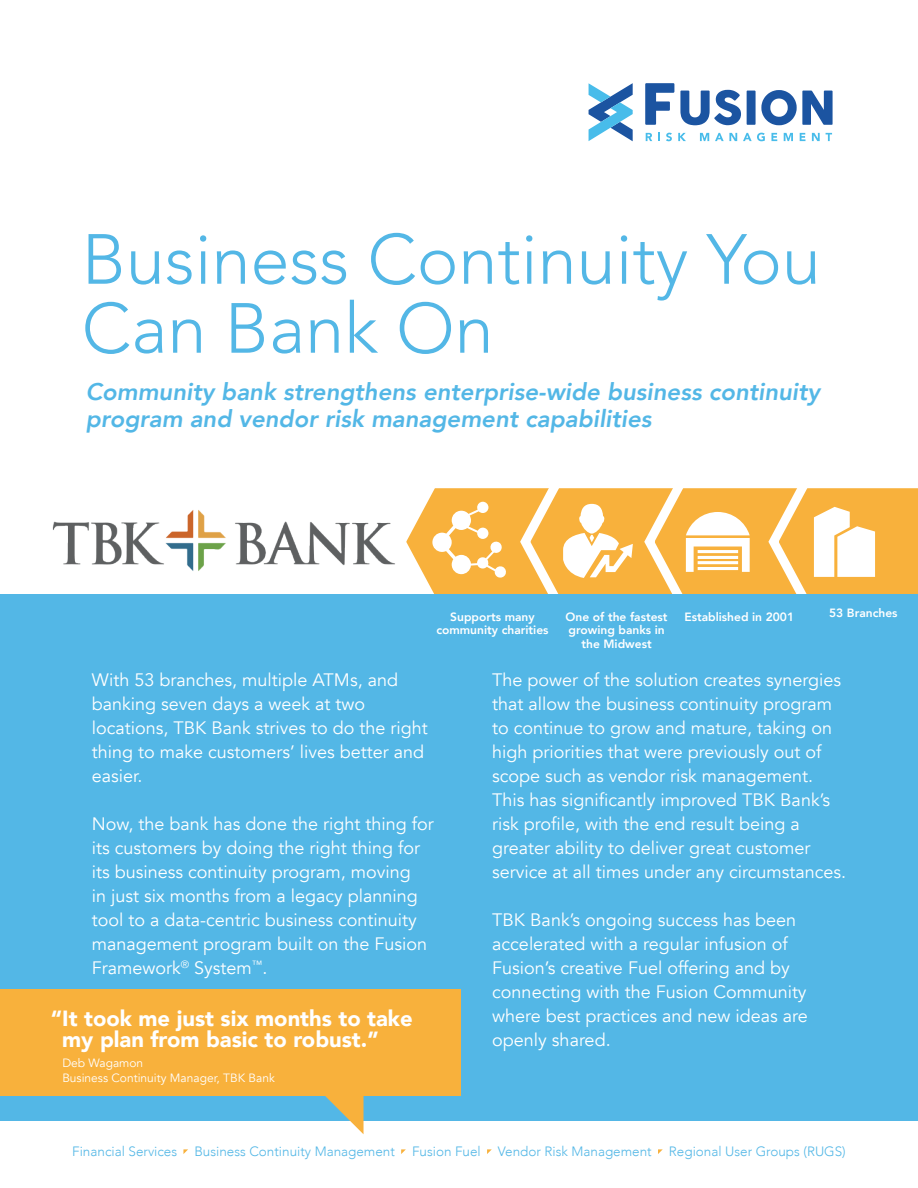
<style>
.page{position:relative;width:918px;height:1188px;background:#fff}
.page>*{position:absolute;margin:0;border:0;box-sizing:border-box;transform-origin:0 0}
.t1{font:300 70.05px/69px "Avenir";color:#53b7e6}
.t2{font:italic 800 24px/27px "Avenir";color:#53b7e6}
.t3{font:900 21.9px/21px "Avenir";color:#fff}
.t4{font:18px/24px "Avenir";color:#fff}
.t5{font:300 13.5px "Avenir";color:#53b7e6}
.t6{font:800 12px/13.5px "Avenir";color:#fff;text-align:center}
.t7{font:12px/15px "Avenir";color:#fff}
</style>
<div class="page">
<div style="left:507px;top:488px;width:411px;height:106px;background:#f8b13c"></div>
<svg style="left:645px;top:83px;width:29px;height:42px"></svg>
<svg style="left:680px;top:90px;width:61px;height:35px"></svg>
<svg style="left:747px;top:90px;width:86px;height:35px"></svg>
<svg style="left:589px;top:83px;width:44px;height:58px"></svg>
<svg style="left:646px;top:133px;width:6px;height:8px"></svg>
<svg style="left:658px;top:133px;width:2px;height:8px"></svg>
<svg style="left:666px;top:133px;width:6px;height:8px"></svg>
<svg style="left:678px;top:133px;width:8px;height:8px"></svg>
<svg style="left:700px;top:133px;width:9px;height:8px"></svg>
<svg style="left:715px;top:133px;width:22px;height:8px"></svg>
<svg style="left:743px;top:133px;width:22px;height:8px"></svg>
<svg style="left:771px;top:133px;width:6px;height:8px"></svg>
<svg style="left:784px;top:133px;width:9px;height:8px"></svg>
<svg style="left:800px;top:133px;width:5px;height:8px"></svg>
<svg style="left:812px;top:133px;width:8px;height:8px"></svg>
<svg style="left:826px;top:133px;width:6px;height:8px"></svg>
<img style="left:53px;top:510px;width:338px;height:61px">
<svg style="left:391px;top:488px;width:116px;height:106px"></svg>
<svg style="left:515px;top:488px;width:118px;height:106px"></svg>
<svg style="left:639px;top:488px;width:111px;height:106px"></svg>
<svg style="left:763px;top:488px;width:112px;height:106px"></svg>
<div style="left:0;top:594px;width:918px;height:526px;background:#53b7e6"></div>
<div style="left:0;top:989px;width:460px;height:107px;background:#f8b13c"></div>
<svg style="left:316px;top:1096px;width:48px;height:38px"></svg>
<svg style="left:183px;top:1149px;width:5px;height:5px"></svg>
<svg style="left:401px;top:1149px;width:5px;height:5px"></svg>
<svg style="left:487px;top:1149px;width:5px;height:5px"></svg>
<svg style="left:658px;top:1149px;width:5px;height:5px"></svg>
<h1 class="t1" style="left:82px;top:225px;width:741px">Business Continuity You<br>Can Bank On</h1>
<h2 class="t2" style="left:86px;top:378px;width:736px">Community bank strengthens enterprise-wide business continuity program and vendor risk management capabilities</h2>
<p class="t6" style="left:436px;top:610px;width:114px">Supports many community charities</p>
<p class="t6" style="left:684px;top:610px;width:111px">Established in 2001</p>
<p class="t6" style="left:829px;top:606px;width:70px">53 Branches</p>
<p class="t6" style="left:566px;top:610px;width:103px">One of the fastest growing banks in the Midwest</p>
<p class="t4" style="left:92px;top:668px;width:337px">With 53 branches, multiple ATMs, and banking seven days a week at two locations, TBK Bank strives to do the right thing to make customers’ lives better and easier.</p>
<p class="t4" style="left:92px;top:812px;width:343px">Now, the bank has done the right thing for its customers by doing the right thing for its business continuity program, moving<br>in just six months from a legacy planning tool to a data-centric business continuity management program built on the Fusion Framework<sup>®</sup> System<sup>™</sup>.</p>
<p class="t3" style="left:62px;top:1008px;width:352px;text-indent:-11px">“It took me just six months to take my plan from basic to robust.”</p>
<p class="t7" style="left:62px;top:1056px;width:214px">Deb Wagamon<br>Business Continuity Manager, TBK Bank</p>
<p class="t4" style="left:492px;top:668px;width:356px">The power of the solution creates synergies that allow the business continuity program to continue to grow and mature, taking on high priorities that were previously out of scope such as vendor risk management.<br>This has significantly improved TBK Bank’s risk profile, with the end result being a greater ability to deliver great customer service at all times under any circumstances.</p>
<p class="t4" style="left:492px;top:908px;width:317px">TBK Bank’s ongoing success has been accelerated with a regular infusion of Fusion’s creative Fuel offering and by connecting with the Fusion Community where best practices and new ideas are openly shared.</p>
<p class="t5" style="left:72px;top:1143px;width:107px">Financial Services</p>
<p class="t5" style="left:194px;top:1143px;width:202px">Business Continuity Management</p>
<p class="t5" style="left:412px;top:1143px;width:70px">Fusion Fuel</p>
<p class="t5" style="left:498px;top:1143px;width:155px">Vendor Risk Management</p>
<p class="t5" style="left:669px;top:1143px;width:178px">Regional User Groups (RUGS)</p>
</div>
